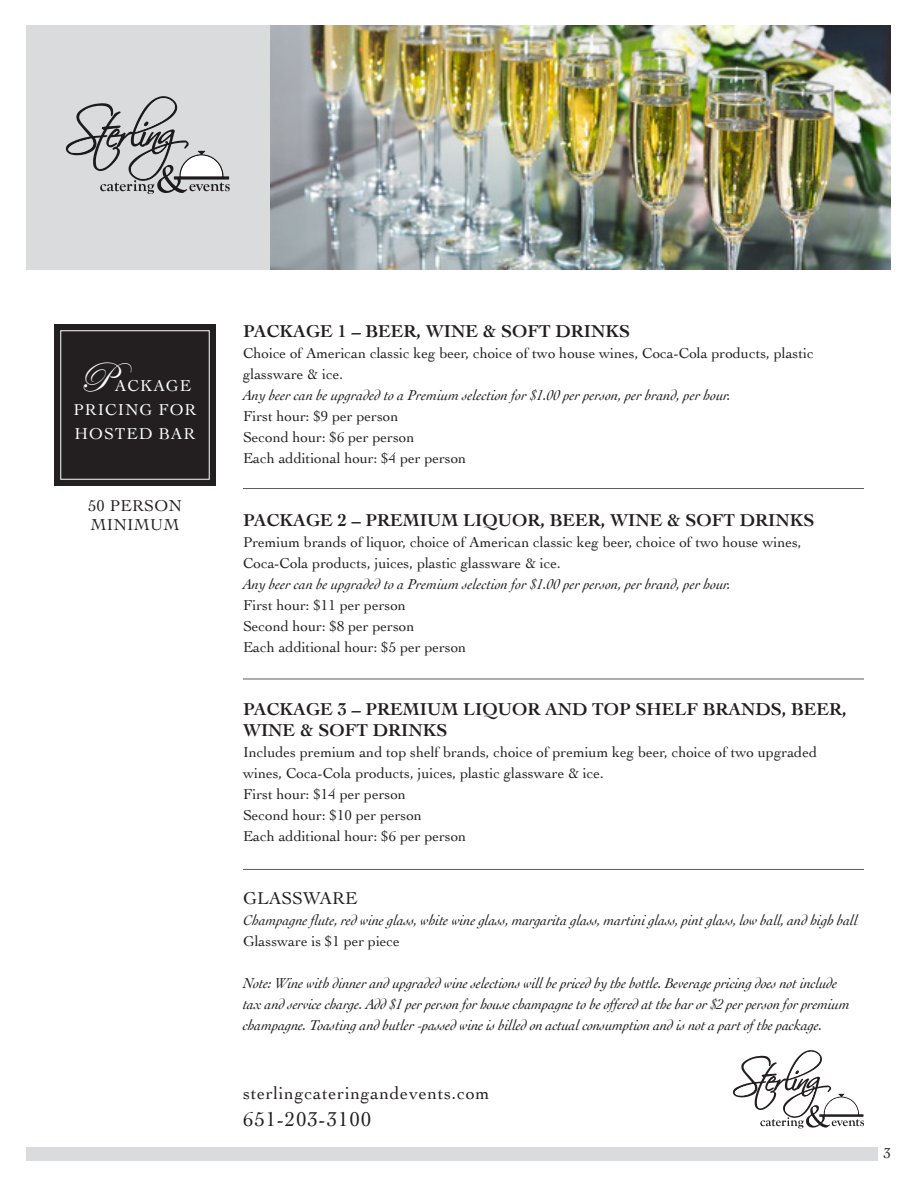
<style>
.page{position:relative;width:918px;height:1188px;background:#fff}
.page>*{position:absolute;margin:0;border:0;box-sizing:border-box;transform-origin:0 0}
.t1{font:43.5px "Edwardian Script ITC";color:#fff}
.t2{font:21px "Cochin";letter-spacing:.04em;color:#231f20}
.t3{font:700 18px/21px "Cochin";color:#231f20}
.t4{font:18px "Cochin";letter-spacing:.04em;color:#231f20}
.t5{font:18px "Cochin";color:#231f20}
.t6{font:16.5px/24px "Cochin";letter-spacing:.06em;color:#fff}
.t7{font:16.5px/19.5px "Cochin";letter-spacing:.02em;color:#231f20}
.t8{font:15px/21px "Cochin";color:#231f20}
.t9{font:italic 15px/21px "Cochin";letter-spacing:-.01em;color:#231f20}
</style>
<div class="page">
<div style="left:26px;top:26px;width:865px;height:244px;background:#dadbdd"></div>
<svg style="left:733px;top:1050px;width:131px;height:78px"></svg>
<svg style="left:66px;top:96px;width:164px;height:98px"></svg>
<div style="left:54px;top:324px;width:162px;height:162px;background:#231f20"></div>
<div style="left:60px;top:330px;width:150px;height:150px;border:1px solid #fff"></div>
<img style="left:270px;top:26px;width:621px;height:244px">
<hr style="left:243px;top:488px;width:621px;height:1px;background:#5a5a5d">
<hr style="left:243px;top:679px;width:621px;height:1px;background:#5a5a5d">
<hr style="left:243px;top:869px;width:621px;height:1px;background:#5a5a5d">
<div style="left:26px;top:1148px;width:852px;height:13px;background:#dadbdd"></div>
<p class="t1" style="left:79px;top:354px;width:35px">P</p>
<p class="t6" style="left:73px;top:374px;width:125px;text-indent:42px">ACKAGE<br>PRICING FOR<br>HOSTED BAR</p>
<p class="t7" style="left:88px;top:496px;width:95px">50 PERSON<br>MINIMUM</p>
<p class="t3" style="left:243px;top:320px;width:389px">PACKAGE 1 – BEER, WINE &amp; SOFT DRINKS</p>
<p class="t8" style="left:243px;top:342px;width:572px">Choice of American classic keg beer, choice of two house wines, Coca-Cola products, plastic glassware &amp; ice.</p>
<p class="t9" style="left:243px;top:384px;width:489px">Any beer can be upgraded to a Premium selection for $1.00 per person, per brand, per hour.</p>
<p class="t8" style="left:243px;top:405px;width:157px">First hour: $9 per person</p>
<p class="t8" style="left:243px;top:426px;width:173px">Second hour: $6 per person</p>
<p class="t8" style="left:243px;top:447px;width:225px">Each additional hour: $4 per person</p>
<p class="t3" style="left:243px;top:509px;width:573px">PACKAGE 2 – PREMIUM LIQUOR, BEER, WINE &amp; SOFT DRINKS</p>
<p class="t8" style="left:243px;top:531px;width:560px">Premium brands of liquor, choice of American classic keg beer, choice of two house wines,<br>Coca-Cola products, juices, plastic glassware &amp; ice.</p>
<p class="t9" style="left:243px;top:573px;width:489px">Any beer can be upgraded to a Premium selection for $1.00 per person, per brand, per hour.</p>
<p class="t8" style="left:243px;top:594px;width:164px">First hour: $11 per person</p>
<p class="t8" style="left:243px;top:615px;width:173px">Second hour: $8 per person</p>
<p class="t8" style="left:243px;top:636px;width:225px">Each additional hour: $5 per person</p>
<p class="t3" style="left:243px;top:698px;width:605px">PACKAGE 3 – PREMIUM LIQUOR AND TOP SHELF BRANDS, BEER,<br>WINE &amp; SOFT DRINKS</p>
<p class="t8" style="left:243px;top:741px;width:576px">Includes premium and top shelf brands, choice of premium keg beer, choice of two upgraded wines, Coca-Cola products, juices, plastic glassware &amp; ice.</p>
<p class="t8" style="left:243px;top:783px;width:164px">First hour: $14 per person</p>
<p class="t8" style="left:243px;top:804px;width:181px">Second hour: $10 per person</p>
<p class="t8" style="left:243px;top:825px;width:225px">Each additional hour: $6 per person</p>
<p class="t5" style="left:243px;top:888px;width:116px">GLASSWARE</p>
<p class="t9" style="left:243px;top:909px;width:616px">Champagne flute, red wine glass, white wine glass, margarita glass, martini glass, pint glass, low ball, and high ball</p>
<p class="t8" style="left:243px;top:930px;width:158px">Glassware is $1 per piece</p>
<p class="t9" style="left:243px;top:972px;width:608px">Note: Wine with dinner and upgraded wine selections will be priced by the bottle. Beverage pricing does not include tax and service charge. Add $1 per person for house champagne to be offered at the bar or $2 per person for premium champagne. Toasting and butler -passed wine is billed on actual consumption and is not a part of the package.</p>
<p class="t4" style="left:243px;top:1083px;width:248px">sterlingcateringandevents.com</p>
<p class="t2" style="left:243px;top:1107px;width:130px">651-203-3100</p>
<p class="t8" style="left:884px;top:1143px;width:9px">3</p>
</div>
